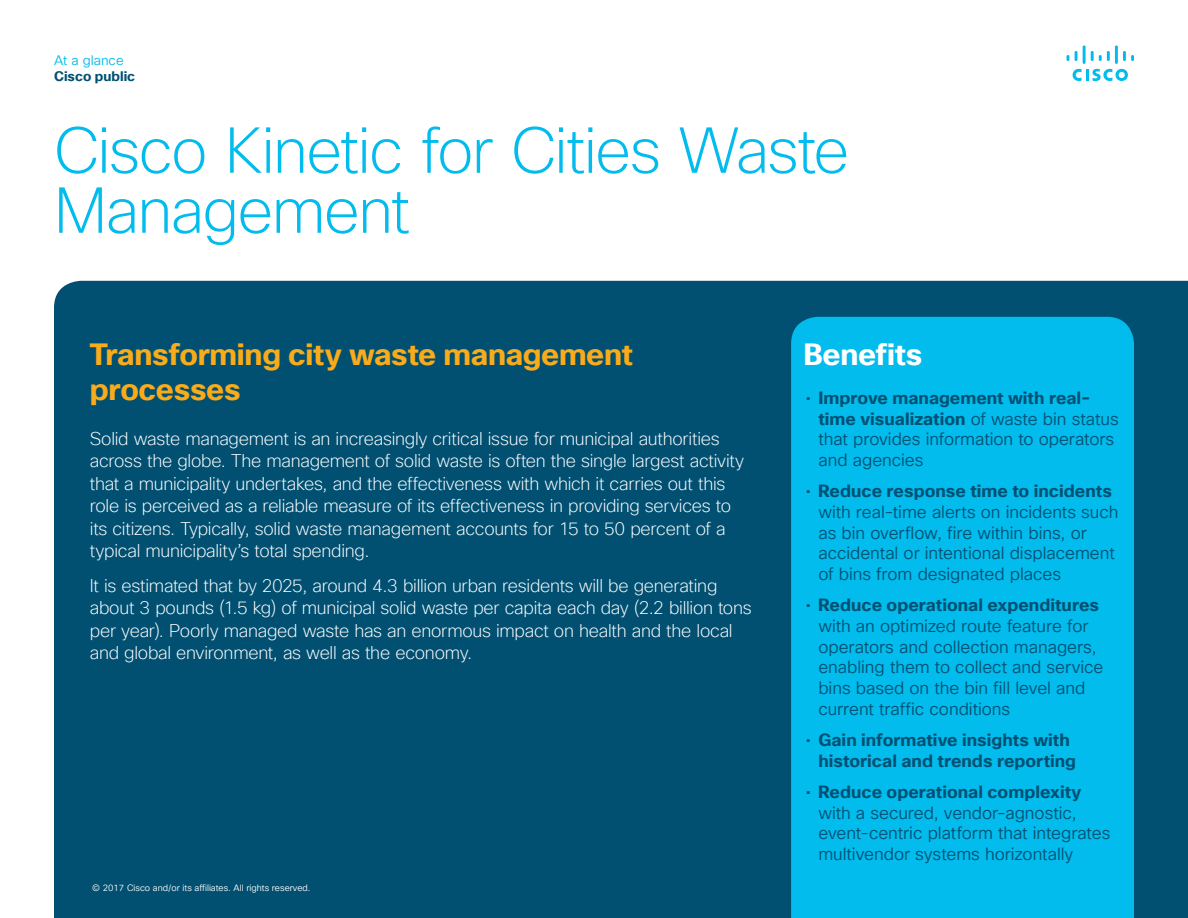
<style>
.page{position:relative;width:1188px;height:918px;background:#fff}
.page>*{position:absolute;margin:0;border:0;box-sizing:border-box;transform-origin:0 0}
.Title_Headline{font:200 63px/60px "Cisco Sans TT";letter-spacing:-.025em;color:#01bcec}
.Intro_Heading{font:700 30px/34.5px "Cisco Sans TT";letter-spacing:-.01em;color:#faab1a}
.Sidebar_Heading_Whit{font:700 30px "Cisco Sans TT";letter-spacing:-.01em;color:#fff}
.Intro{font:200 18px/22.5px "Cisco Sans TT";letter-spacing:-.015em;color:#fff}
.t1{font:17.25px/20.7px "Cisco Sans TT Light";color:#005073}
.t2{font:700 17.25px/20.7px "Cisco Sans TT";letter-spacing:.005em;color:#005073}
.t3{font:700 13.5px "Cisco Sans TT";color:#005073}
.t4{font:13.5px "Cisco Sans TT Light";color:#01bcec}
.Footer_white{font:9px "Cisco Sans TT Light";color:#fff}
.s1{font-family:"Cisco Sans TT"}
.s2{font-family:"Cisco Sans TT";font-weight:700}
.s3{font-weight:400}
</style>
<div class="page">
<svg style="left:1073px;top:69px;width:55px;height:12px"></svg>
<svg style="left:1067px;top:55px;width:2px;height:6px"></svg>
<svg style="left:1075px;top:51px;width:3px;height:10px"></svg>
<hr style="left:1083px;top:45px;width:3px;height:19px;background:#01bcec">
<svg style="left:1091px;top:51px;width:19px;height:10px"></svg>
<hr style="left:1115px;top:45px;width:3px;height:19px;background:#01bcec">
<svg style="left:1123px;top:51px;width:11px;height:10px"></svg>
<div style="left:54px;top:281px;width:1134px;height:637px;background:#015072"></div>
<div style="left:791px;top:317px;width:343px;height:601px;background:#01bcec"></div>
<p class="t4" style="left:54px;top:51px;width:71px">At a glance</p>
<p class="t3" style="left:54px;top:67px;width:83px">Cisco public</p>
<p class="Title_Headline" style="left:54px;top:123px;width:797px">Cisco Kinetic for Cities Waste<br>Management</p>
<p class="Intro_Heading" style="left:90px;top:338px;width:545px">Transforming city waste management processes</p>
<p class="Intro" style="left:90px;top:428px;width:656px">Solid waste management is an increasingly critical issue for municipal authorities across the globe. The management of solid waste is often the single largest activity that a municipality undertakes, and the effectiveness with which it carries out this role is perceived as a reliable measure of its effectiveness in providing services to its citizens. Typically, solid waste management accounts for 15 to 50 percent of a typical municipality’s total spending.</p>
<p class="Intro" style="left:90px;top:575px;width:663px">It is estimated that by 2025, around 4.3 billion urban residents will be generating about 3 pounds (1.5 kg) of municipal solid waste per capita each day (2.2 billion tons per year). Poorly managed waste has an enormous impact on health and the local and global environment, as well as the economy.</p>
<p class="Footer_white" style="left:92px;top:882px;width:220px">© 2017 Cisco and/or its affiliates. All rights reserved.</p>
<p class="Sidebar_Heading_Whit" style="left:803px;top:335px;width:121px">Benefits</p>
<p class="t1" style="left:818px;top:388px;width:302px;text-indent:-13px"><span class="s1">•</span> <span class="s2">Improve management with real&shy;time visualization</span> of waste bin status that provides information to operators and agencies</p>
<p class="t1" style="left:818px;top:481px;width:302px;text-indent:-13px"><span class="s1">•</span> <span class="s2">Reduce response time to incidents </span>with real-time alerts on incidents such as bin overflow, fire within bins, or accidental or intentional displacement of bins from designated places</p>
<p class="t1" style="left:818px;top:595px;width:287px;text-indent:-13px"><span class="s1">•</span> <span class="s2">Reduce operational expenditures </span>with an optimized route feature for operators and collection managers, enabling them to collect and service bins based on the bin fill level and current traffic conditions</p>
<p class="t2" style="left:818px;top:730px;width:259px;text-indent:-13px"><span class="s3">•</span> Gain informative insights with historical and trends reporting</p>
<p class="t1" style="left:818px;top:782px;width:293px;text-indent:-13px"><span class="s1">•</span> <span class="s2">Reduce operational complexity </span>with a secured, vendor-agnostic, event-centric platform that integrates multivendor systems horizontally</p>
</div>
